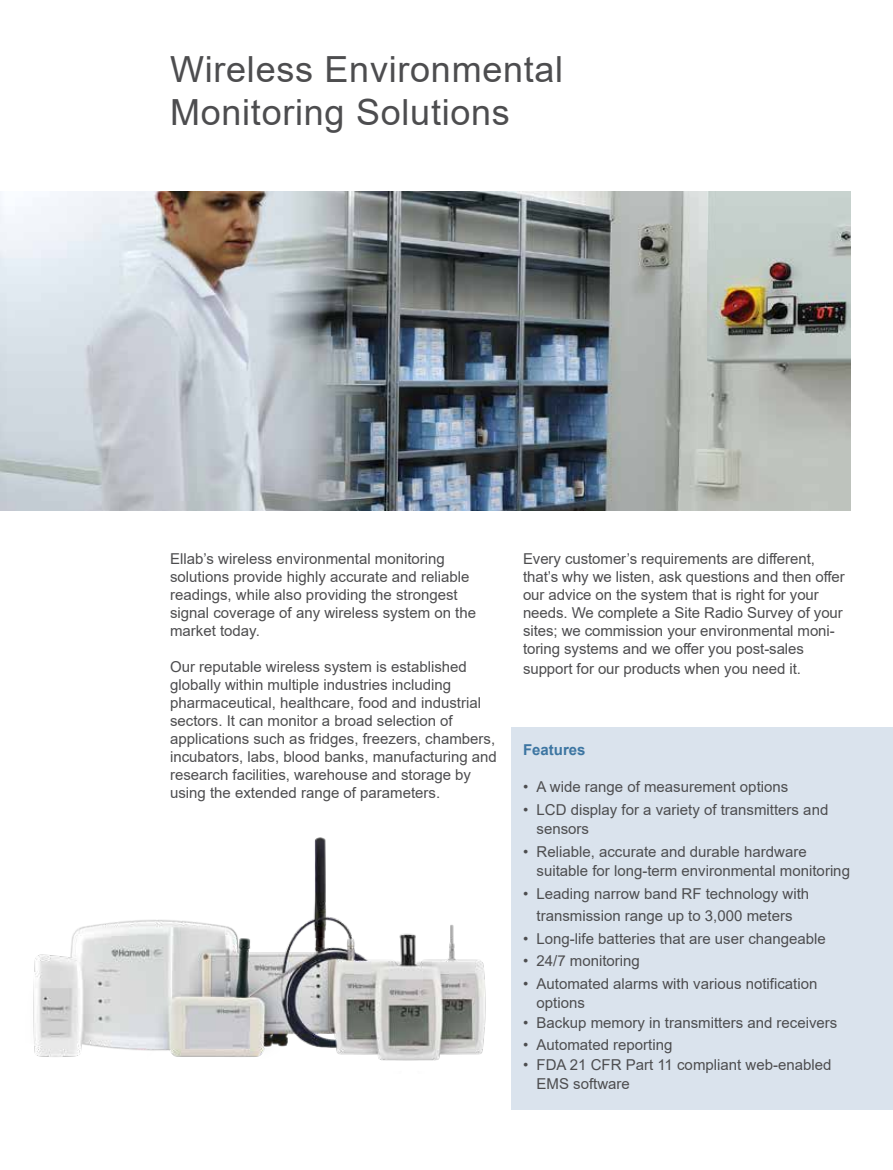
<style>
.page{position:relative;width:893px;height:1170px;background:#fff}
.page>*{position:absolute;margin:0;border:0;box-sizing:border-box;transform-origin:0 0}
.t1{font:36px/43.2px "Arial";letter-spacing:.02em;color:#4d4d4f}
.t2{font:15px/18px "Arial";color:#4d4d4f}
.t3{font:700 15px "Arial";color:#3d76a2}
</style>
<div class="page">
<img style="left:0;top:191px;width:850px;height:319px">
<div style="left:512px;top:727px;width:381px;height:383px;background:#dae3ed"></div>
<img style="left:33px;top:823px;width:479px;height:250px">
<h1 class="t1" style="left:170px;top:47px;width:395px">Wireless Environmental<br>Monitoring Solutions</h1>
<p class="t2" style="left:170px;top:549px;width:307px">Ellab’s wireless environmental monitoring solutions provide highly accurate and reliable readings, while also providing the strongest signal coverage of any wireless system on the market today.</p>
<p class="t2" style="left:170px;top:657px;width:328px">Our reputable wireless system is established globally within multiple industries including pharmaceutical, healthcare, food and industrial sectors. It can monitor a broad selection of applications such as fridges, freezers, chambers, incubators, labs, blood banks, manufacturing and research facilities, warehouse and storage by using the extended range of parameters.</p>
<p class="t2" style="left:523px;top:549px;width:323px">Every customer’s requirements are different, that’s why we listen, ask questions and then offer our advice on the system that is right for your needs. We complete a Site Radio Survey of your sites; we commission your environmental moni&shy;toring systems and we offer you post-sales</p>
<p class="t2" style="left:523px;top:659px;width:279px">support for our products when you need it.</p>
<p class="t3" style="left:523px;top:738px;width:64px">Features</p>
<p class="t2" style="left:523px;top:777px;width:267px">• A wide range of measurement options</p>
<p class="t2" style="left:536px;top:799px;width:293px;line-height:19.5px;text-indent:-14px">• LCD display for a variety of transmitters and sensors</p>
<p class="t2" style="left:536px;top:841px;width:315px;line-height:19.5px;text-indent:-14px">• Reliable, accurate and durable hardware suitable for long-term environmental monitoring</p>
<p class="t2" style="left:523px;top:882px;width:288px;line-height:22.5px;text-align:center">• Leading narrow band RF technology with transmission range up to 3,000 meters</p>
<p class="t2" style="left:523px;top:929px;width:304px">• Long-life batteries that are user changeable</p>
<p class="t2" style="left:523px;top:951px;width:118px">• 24/7 monitoring</p>
<p class="t2" style="left:536px;top:973px;width:282px;line-height:19.5px;text-indent:-14px">• Automated alarms with various notification options</p>
<p class="t2" style="left:523px;top:1013px;width:316px">• Backup memory in transmitters and receivers</p>
<p class="t2" style="left:523px;top:1035px;width:151px">• Automated reporting</p>
<p class="t2" style="left:536px;top:1054px;width:296px;line-height:19.5px;text-indent:-14px">• FDA 21 CFR Part 11 compliant web-enabled<br>EMS software</p>
</div>
